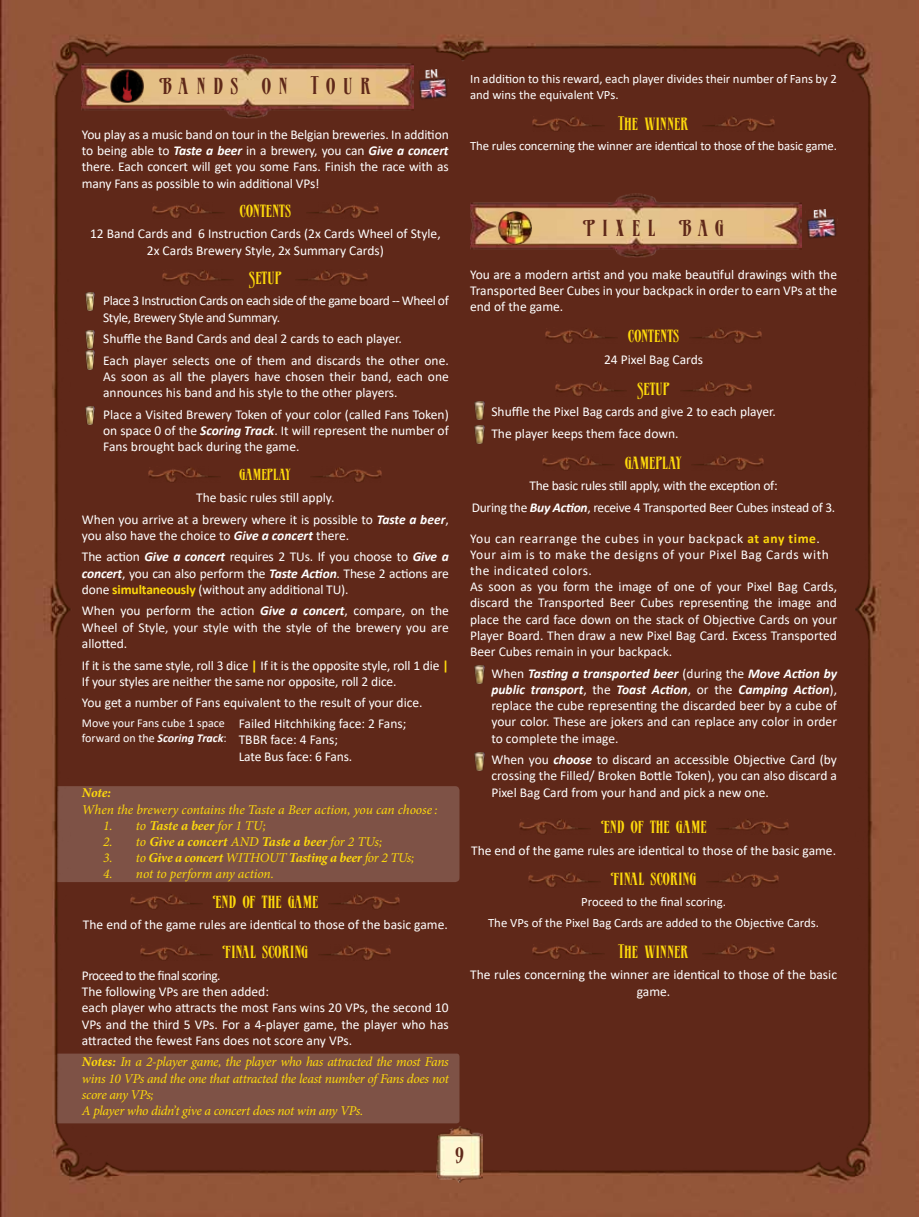
<style>
.page{position:relative;width:919px;height:1217px;background:#fff}
.page>*{position:absolute;margin:0;border:0;box-sizing:border-box;transform-origin:0 0}
.t1{font:21.6px "Verve";letter-spacing:.34em;color:#5f2819}
.t2{font:21px "Verve";color:#5f2819}
.t3{font:16.5px "Verve";color:#fdd90c}
.t4{font:15px "Verve";color:#fdd90c}
.t5{font:13.5px/16.2px "Calibri";color:#fff}
.t6{font:italic 13.5px/16.2px "Minion Pro";letter-spacing:-.025em;color:#fdd90c}
.t7{font:13.5px/21.6px "Calibri";letter-spacing:-.02em;color:#fff;text-align:center}
.t8{font:italic 700 13.5px "Minion Pro";letter-spacing:-.01em;color:#fdd90c}
.t9{font:13.5px/16.2px "Calibri";letter-spacing:-.03em;color:#fff}
.t10{font:italic 13.5px "Minion Pro";letter-spacing:-.005em;color:#fdd90c}
.t11{font:12.75px/15.3px "Calibri";color:#fff}
.t12{font:12px/14.4px "Calibri";color:#fff}
.s1{font-weight:700;font-style:italic}
.s2{font-weight:700;color:#fdd90c}
.s3{font-weight:700}
.s4{font-weight:400}
</style>
<div class="page">
<img style="left:0;top:0;width:918px;height:1216px">
<img style="left:436px;top:1125px;width:46px;height:56px">
<img style="left:82px;top:54px;width:331px;height:64px">
<img style="left:111px;top:69px;width:33px;height:34px">
<img style="left:470px;top:194px;width:331px;height:64px">
<img style="left:499px;top:211px;width:33px;height:33px">
<img style="left:153px;top:203px;width:71px;height:16px">
<img style="left:306px;top:203px;width:72px;height:16px">
<img style="left:162px;top:269px;width:72px;height:16px">
<img style="left:296px;top:269px;width:71px;height:16px">
<img style="left:149px;top:466px;width:72px;height:16px">
<img style="left:310px;top:466px;width:72px;height:16px">
<img style="left:131px;top:892px;width:71px;height:16px">
<img style="left:328px;top:892px;width:72px;height:16px">
<img style="left:140px;top:944px;width:72px;height:16px">
<img style="left:318px;top:944px;width:72px;height:16px">
<img style="left:533px;top:115px;width:71px;height:16px">
<img style="left:702px;top:115px;width:72px;height:16px">
<img style="left:545px;top:327px;width:72px;height:16px">
<img style="left:689px;top:327px;width:72px;height:16px">
<img style="left:555px;top:380px;width:72px;height:16px">
<img style="left:680px;top:380px;width:71px;height:16px">
<img style="left:542px;top:454px;width:72px;height:16px">
<img style="left:692px;top:454px;width:71px;height:16px">
<img style="left:519px;top:818px;width:71px;height:16px">
<img style="left:716px;top:818px;width:72px;height:16px">
<img style="left:528px;top:871px;width:72px;height:16px">
<img style="left:706px;top:871px;width:72px;height:16px">
<img style="left:533px;top:942px;width:71px;height:16px">
<img style="left:702px;top:942px;width:72px;height:16px">
<img style="left:85px;top:292px;width:10px;height:18px">
<img style="left:85px;top:330px;width:10px;height:18px">
<img style="left:85px;top:351px;width:10px;height:18px">
<img style="left:85px;top:406px;width:10px;height:18px">
<img style="left:474px;top:402px;width:10px;height:18px">
<img style="left:474px;top:425px;width:10px;height:18px">
<img style="left:474px;top:665px;width:10px;height:18px">
<img style="left:474px;top:752px;width:10px;height:18px">
<img style="left:417px;top:69px;width:32px;height:31px">
<img style="left:805px;top:209px;width:32px;height:31px">
<h1 class="t1" style="left:159px;top:72px;width:214px">BANDS ON TOUR</h1>
<p class="t11" style="left:470px;top:71px;width:368px">In addition to this reward, each player divides their number of Fans by 2 and wins the equivalent VPs.</p>
<p class="t3" style="left:618px;top:113px;width:72px">THE WINNER</p>
<p class="t11" style="left:470px;top:138px;width:368px">The rules concerning the winner are identical to those of the basic game.</p>
<p class="t5" style="left:82px;top:126px;width:368px;text-align:justify">You play as a music band on tour in the Belgian breweries. In addition to being able to <span class="s1">Taste a beer</span> in a brewery, you can <span class="s1">Give a concert </span>there. Each concert will get you some Fans. Finish the race with as many Fans as possible to win additional VPs!</p>
<p class="t3" style="left:240px;top:200px;width:53px">CONTENTS</p>
<p class="t5" style="left:90px;top:225px;width:352px;text-align:center">12 Band Cards and 6 Instruction Cards (2x Cards Wheel of Style,<br>2x Cards Brewery Style, 2x Summary Cards)</p>
<p class="t3" style="left:249px;top:267px;width:34px">SETUP</p>
<p class="t9" style="left:103px;top:292px;width:347px">Place 3 Instruction Cards on each side of the game board -- Wheel of<br>Style, Brewery Style and Summary.</p>
<p class="t5" style="left:103px;top:327px;width:347px;line-height:21.6px">Shuffle the Band Cards and deal 2 cards to each player.<br>Each player selects one of them and discards the other one.</p>
<p class="t5" style="left:103px;top:368px;width:347px">As soon as all the players have chosen their band, each one announces his band and his style to the other players.</p>
<p class="t5" style="left:103px;top:406px;width:347px;text-align:justify">Place a Visited Brewery Token of your color (called Fans Token) on space 0 of the <span class="s1">Scoring Track</span>. It will represent the number of Fans brought back during the game.</p>
<p class="t4" style="left:239px;top:465px;width:54px">GAMEPLAY</p>
<p class="t5" style="left:82px;top:486px;width:368px;line-height:21.6px;text-align:center">The basic rules still apply.<br>When you arrive at a brewery where it is possible to <span class="s1">Taste a beer</span>,</p>
<p class="t5" style="left:82px;top:524px;width:368px;line-height:21.6px">you also have the choice to <span class="s1">Give a concert</span> there.<br>The action <span class="s1">Give a concert</span> requires 2 TUs. If you choose to <span class="s1">Give a</span></p>
<p class="t5" style="left:82px;top:564px;width:368px"><span class="s1">concert</span>, you can also perform the <span class="s1">Taste Action</span>. These 2 actions are done <span class="s2">simultaneously</span> (without any additional TU).</p>
<p class="t5" style="left:82px;top:602px;width:368px;text-align:justify">When you perform the action <span class="s1">Give a concert</span>, compare, on the Wheel of Style, your style with the style of the brewery you are allotted.</p>
<p class="t5" style="left:82px;top:656px;width:368px">If it is the same style, roll 3 dice <span class="s2">|</span> If it is the opposite style, roll 1 die <span class="s2">|<br></span>If your styles are neither the same nor opposite, roll 2 dice.</p>
<p class="t5" style="left:82px;top:694px;width:342px">You get a number of Fans equivalent to the result of your dice.</p>
<p class="t12" style="left:82px;top:715px;width:146px">Move your Fans cube 1 space forward on the <span class="s1">Scoring Track</span>:</p>
<h1 class="t1" style="left:582px;top:214px;width:143px">PIXEL BAG</h1>
<p class="t5" style="left:470px;top:266px;width:368px;text-align:justify">You are a modern artist and you make beautiful drawings with the Transported Beer Cubes in your backpack in order to earn VPs at the end of the game.</p>
<p class="t3" style="left:627px;top:325px;width:53px">CONTENTS</p>
<p class="t5" style="left:604px;top:350px;width:100px">24 Pixel Bag Cards</p>
<p class="t3" style="left:637px;top:378px;width:34px">SETUP</p>
<p class="t5" style="left:491px;top:400px;width:286px;line-height:21.6px">Shuffle the Pixel Bag cards and give 2 to each player.<br>The player keeps them face down.</p>
<p class="t3" style="left:625px;top:452px;width:59px">GAMEPLAY</p>
<p class="t7" style="left:471px;top:474px;width:365px">The basic rules still apply, with the exception of:<br>During the <span class="s1">Buy Action</span>, receive 4 Transported Beer Cubes instead of 3.</p>
<p class="t5" style="left:470px;top:529px;width:368px">You can rearrange the cubes in your backpack <span class="s2">at any time</span>.<br>Your aim is to make the designs of your Pixel Bag Cards with the indicated colors.<br>As soon as you form the image of one of your Pixel Bag Cards, discard the Transported Beer Cubes representing the image and place the card face down on the stack of Objective Cards on your Player Board. Then draw a new Pixel Bag Card. Excess Transported Beer Cubes remain in your backpack.</p>
<p class="t5" style="left:491px;top:664px;width:347px;text-align:justify">When <span class="s1">Tasting a transported beer</span> (during the <span class="s1">Move Action by public transport</span>, the <span class="s1">Toast Action</span>, or the <span class="s1">Camping Action</span>), replace the cube representing the discarded beer by a cube of your color. These are jokers and can replace any color in order to complete the image.</p>
<p class="t5" style="left:491px;top:751px;width:347px;text-align:justify">When you <span class="s1">choose</span> to discard an accessible Objective Card (by crossing the Filled/ Broken Bottle Token), you can also discard a Pixel Bag Card from your hand and pick a new one.</p>
<p class="t3" style="left:600px;top:816px;width:107px">END OF THE GAME</p>
<p class="t5" style="left:471px;top:841px;width:366px">The end of the game rules are identical to those of the basic game.</p>
<p class="t3" style="left:610px;top:868px;width:88px">FINAL SCORING</p>
<p class="t11" style="left:488px;top:891px;width:332px;line-height:20.7px;text-align:center">Proceed to the final scoring.<br>The VPs of the Pixel Bag Cards are added to the Objective Cards.</p>
<p class="t3" style="left:618px;top:940px;width:72px">THE WINNER</p>
<p class="t5" style="left:470px;top:966px;width:368px;text-align:center">The rules concerning the winner are identical to those of the basic game.</p>
<p class="t5" style="left:239px;top:715px;width:169px">Failed Hitchhiking face: 2 Fans;<br>TBBR face: 4 Fans;<br>Late Bus face: 6 Fans.</p>
<p class="t8" style="left:82px;top:783px;width:31px">Note:</p>
<p class="t10" style="left:82px;top:799px;width:357px">When the brewery contains the Taste a Beer action, you can choose :</p>
<p class="t6" style="left:103px;top:817px;width:164px">1. to <span class="s3">Taste a beer</span> for 1 TU;</p>
<p class="t8" style="left:103px;top:831px;width:281px"><span class="s4">2. to</span> Give a concert <span class="s4">AND</span> Taste a beer <span class="s4">for 2 TUs;</span></p>
<p class="t8" style="left:103px;top:848px;width:313px"><span class="s4">3. to</span> Give a concert <span class="s4">WITHOUT</span> Tasting a beer <span class="s4">for 2 TUs;</span></p>
<p class="t6" style="left:103px;top:865px;width:172px">4. not to perform any action.</p>
<p class="t3" style="left:212px;top:890px;width:107px">END OF THE GAME</p>
<p class="t5" style="left:83px;top:916px;width:366px">The end of the game rules are identical to those of the basic game.</p>
<p class="t3" style="left:222px;top:941px;width:88px">FINAL SCORING</p>
<p class="t5" style="left:82px;top:966px;width:368px">Proceed to the final scoring.<br>The following VPs are then added:<br>each player who attracts the most Fans wins 20 VPs, the second 10<br>VPs and the third 5 VPs. For a 4-player game, the player who has attracted the fewest Fans does not score any VPs.</p>
<p class="t6" style="left:82px;top:1053px;width:368px"><span class="s3">Notes:</span> In a 2-player game, the player who has attracted the most Fans wins 10 VPs and the one that attracted the least number of Fans does not score any VPs;<br>A player who didn’t give a concert does not win any VPs.</p>
<h2 class="t2" style="left:455px;top:1141px;width:10px">9</h2>
</div>
